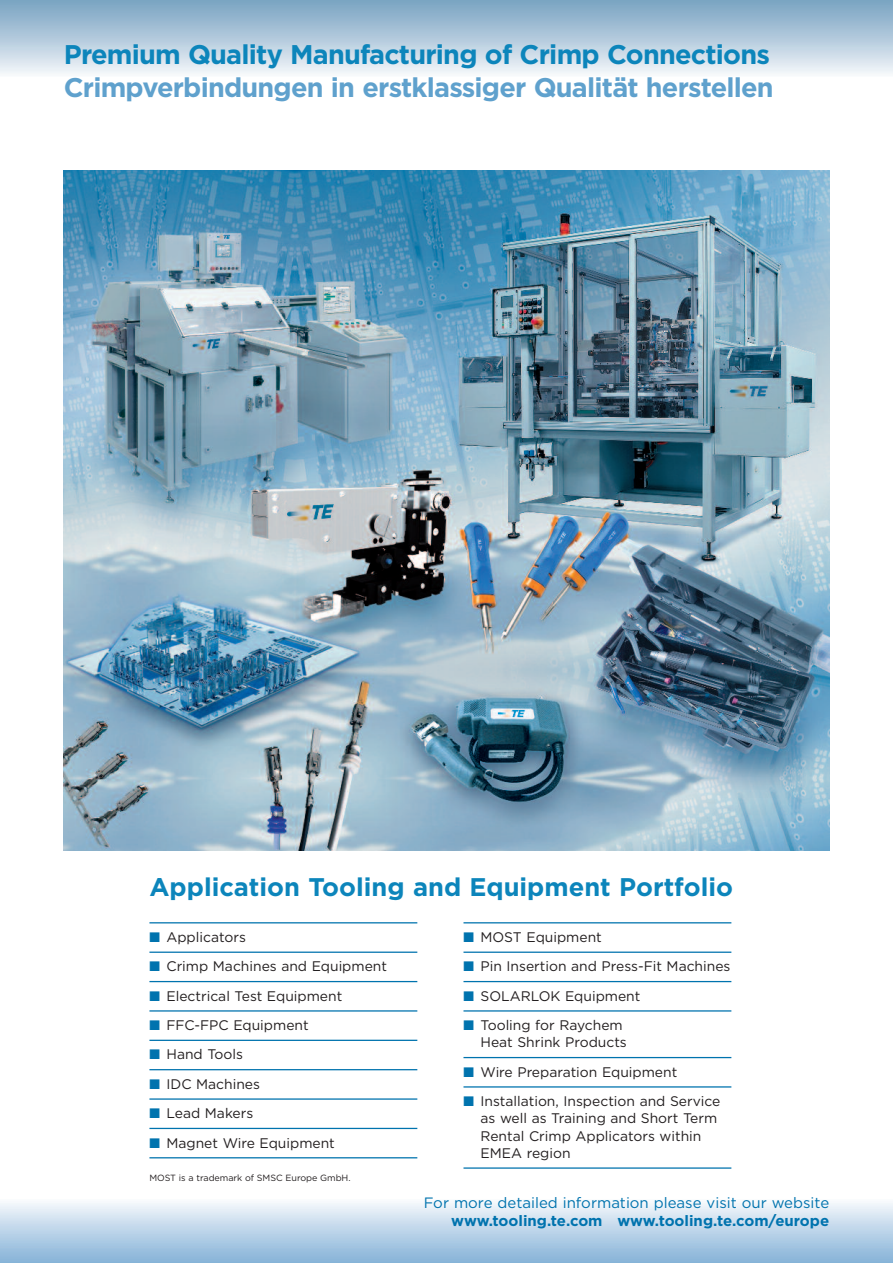
<style>
.page{position:relative;width:893px;height:1263px;background:#fff}
.page>*{position:absolute;margin:0;border:0;box-sizing:border-box;transform-origin:0 0}
.t1{font:700 27px "Gotham";letter-spacing:-.03em;color:#5fa1cd}
.t2{font:700 27px "Gotham";letter-spacing:-.03em;color:#0c85bb}
.t3{font:700 25.5px "Gotham";color:#0c85bb}
.t4{font:15px "Gotham";color:#0073ae}
.t5{font:700 15px "Gotham";color:#0073ae}
.t6{font:13.8px/17.2px "Gotham";color:#231f20;text-align:right}
.t7{font:9px "Gotham";letter-spacing:-.005em;color:#231f20}
.s1{color:#0073ae}
</style>
<div class="page">
<div style="left:0;top:1199px;width:893px;height:64px;background:linear-gradient(to bottom,#f8fafc,#86b3d8)"></div>
<div style="left:0;top:0;width:893px;height:77px;background:linear-gradient(to bottom,#76a1c0,#f5f7fb)"></div>
<img style="left:64px;top:170px;width:765px;height:680px">
<hr style="left:149px;top:922px;width:268px;height:1px;background:#0073ae">
<hr style="left:149px;top:951px;width:268px;height:2px;background:#0073ae">
<hr style="left:149px;top:981px;width:268px;height:1px;background:#0073ae">
<hr style="left:149px;top:1010px;width:268px;height:1px;background:#0073ae">
<hr style="left:149px;top:1040px;width:268px;height:1px;background:#0073ae">
<hr style="left:149px;top:1069px;width:268px;height:1px;background:#0073ae">
<hr style="left:149px;top:1098px;width:268px;height:2px;background:#0073ae">
<hr style="left:149px;top:1128px;width:268px;height:1px;background:#0073ae">
<hr style="left:149px;top:1157px;width:268px;height:1px;background:#0073ae">
<hr style="left:463px;top:922px;width:268px;height:1px;background:#0073ae">
<hr style="left:463px;top:951px;width:268px;height:2px;background:#0073ae">
<hr style="left:463px;top:981px;width:268px;height:1px;background:#0073ae">
<hr style="left:463px;top:1010px;width:268px;height:1px;background:#0073ae">
<hr style="left:463px;top:1057px;width:268px;height:1px;background:#0073ae">
<hr style="left:463px;top:1086px;width:268px;height:1px;background:#0073ae">
<hr style="left:463px;top:1167px;width:268px;height:2px;background:#0073ae">
<h1 class="t2" style="left:64px;top:45px;width:708px">Premium Quality Manufacturing of Crimp Connections</h1>
<h1 class="t1" style="left:64px;top:78px;width:711px">Crimpverbindungen in erstklassiger Qualität herstellen</h1>
<h2 class="t3" style="left:149px;top:878px;width:585px">Application Tooling and Equipment Portfolio</h2>
<p class="t6" style="left:149px;top:930px;width:98px"><span class="s1">■</span> Applicators</p>
<p class="t6" style="left:149px;top:959px;width:239px"><span class="s1">■</span> Crimp Machines and Equipment</p>
<p class="t6" style="left:149px;top:988px;width:194px"><span class="s1">■</span> Electrical Test Equipment</p>
<p class="t6" style="left:149px;top:1018px;width:161px"><span class="s1">■</span> FFC-FPC Equipment</p>
<p class="t6" style="left:149px;top:1047px;width:95px"><span class="s1">■</span> Hand Tools</p>
<p class="t6" style="left:149px;top:1076px;width:112px"><span class="s1">■</span> IDC Machines</p>
<p class="t6" style="left:149px;top:1106px;width:105px"><span class="s1">■</span> Lead Makers</p>
<p class="t6" style="left:149px;top:1135px;width:187px"><span class="s1">■</span> Magnet Wire Equipment</p>
<p class="t6" style="left:463px;top:930px;width:140px"><span class="s1">■</span> MOST Equipment</p>
<p class="t6" style="left:463px;top:959px;width:268px"><span class="s1">■</span> Pin Insertion and Press-Fit Machines</p>
<p class="t6" style="left:463px;top:988px;width:178px"><span class="s1">■</span> SOLARLOK Equipment</p>
<p class="t6" style="left:463px;top:1018px;width:165px"><span class="s1">■</span> Tooling for Raychem<br>Heat Shrink Products</p>
<p class="t6" style="left:463px;top:1064px;width:215px"><span class="s1">■</span> Wire Preparation Equipment</p>
<p class="t6" style="left:480px;top:1094px;width:241px;text-align:left;text-indent:-17px"><span class="s1">■</span> Installation, Inspection and Service as well as Training and Short Term<br>Rental Crimp Applicators within<br>EMEA region</p>
<p class="t7" style="left:149px;top:1174px;width:203px">MOST is a trademark of SMSC Europe GmbH.</p>
<p class="t4" style="left:424px;top:1197px;width:407px">For more detailed information please visit our website</p>
<p class="t5" style="left:451px;top:1215px;width:379px">www.tooling.te.com www.tooling.te.com/europe</p>
</div>
